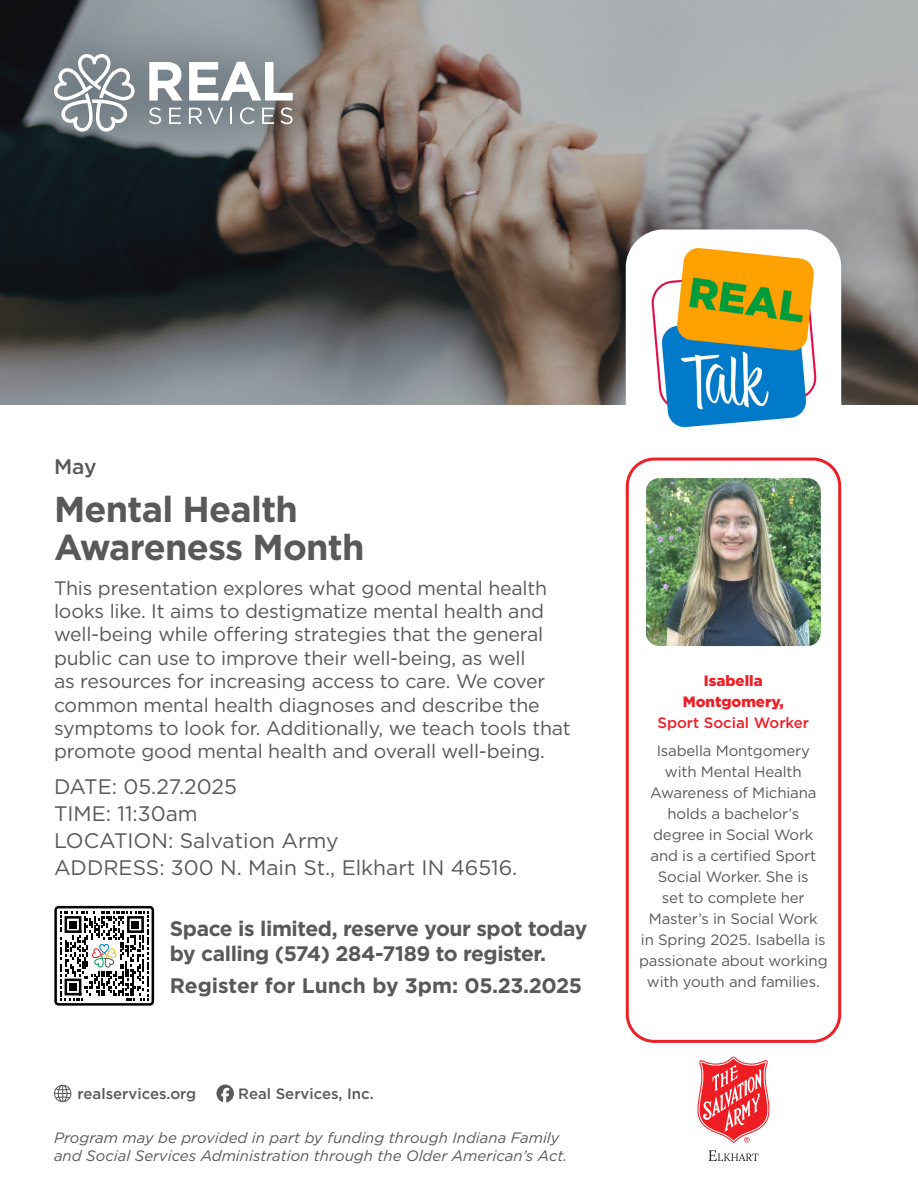
<style>
.page{position:relative;width:918px;height:1188px;background:#fff}
.page>*{position:absolute;margin:0;border:0;box-sizing:border-box;transform-origin:0 0}
.t1{font:700 36px/37.2px "Gotham";letter-spacing:-.02em;color:#59585a}
.t2{font:21px/27px "Gotham";color:#59585a}
.t3{font:700 21px/25.2px "Gotham";letter-spacing:-.02em;color:#59585a}
.t4{font:700 21px "Gotham";color:#59585a}
.t5{font:500 21px "Gotham";color:#59585a}
.t6{font:19.5px/23.4px "Gotham";letter-spacing:-.01em;color:#59585a}
.t7{font:15px/21px "Gotham";letter-spacing:-.01em;color:#59585a;text-align:center}
.t8{font:italic 15px/18px "Gotham";color:#59585a}
.t9{font:500 15px "Gotham";color:#59585a}
.t10{font:900 15px/21.8px "Gotham";color:#ec2127;text-align:center}
.t11{font:500 15px "Gotham";color:#ec2127}
</style>
<div class="page">
<svg style="left:216px;top:1085px;width:18px;height:17px"></svg>
<svg style="left:54px;top:1085px;width:18px;height:18px"></svg>
<div style="left:626px;top:458px;width:215px;height:585px;border:3px solid #ec2127;border-radius:27px"></div>
<svg style="left:0;top:0;width:918px;height:405px;background:#767371"></svg>
<img style="left:646px;top:478px;width:175px;height:168px">
<svg style="left:54px;top:906px;width:100px;height:100px"></svg>
<div style="left:626px;top:230px;width:215px;height:215px;background:#fff;border-radius:38px"></div>
<img style="left:651px;top:247px;width:166px;height:181px">
<div style="left:0;top:0;width:351px;height:189px;background:#102535;opacity:.51"></div>
<svg style="left:54px;top:54px;width:82px;height:78px"></svg>
<svg style="left:149px;top:62px;width:34px;height:39px"></svg>
<svg style="left:189px;top:62px;width:104px;height:39px"></svg>
<svg style="left:149px;top:107px;width:12px;height:17px"></svg>
<svg style="left:169px;top:108px;width:12px;height:16px"></svg>
<svg style="left:189px;top:108px;width:13px;height:16px"></svg>
<svg style="left:208px;top:108px;width:15px;height:16px"></svg>
<svg style="left:230px;top:108px;width:2px;height:16px"></svg>
<svg style="left:240px;top:107px;width:15px;height:17px"></svg>
<svg style="left:262px;top:108px;width:12px;height:16px"></svg>
<svg style="left:280px;top:107px;width:13px;height:17px"></svg>
<svg style="left:698px;top:1056px;width:71px;height:87px"></svg>
<svg style="left:709px;top:1150px;width:50px;height:11px"></svg>
<p class="t5" style="left:54px;top:453px;width:44px">May</p>
<h1 class="t1" style="left:54px;top:491px;width:312px">Mental Health<br>Awareness Month</h1>
<p class="t6" style="left:54px;top:576px;width:518px">This presentation explores what good mental health looks like. It aims to destigmatize mental health and well-being while offering strategies that the general public can use to improve their well-being, as well<br>as resources for increasing access to care. We cover common mental health diagnoses and describe the symptoms to look for. Additionally, we teach tools that promote good mental health and overall well-being.</p>
<p class="t2" style="left:54px;top:773px;width:465px">DATE: 05.27.2025<br>TIME: 11:30am<br>LOCATION: Salvation Army<br>ADDRESS: 300 N. Main St., Elkhart IN 46516.</p>
<p class="t3" style="left:170px;top:915px;width:419px">Space is limited, reserve your spot today by calling (574) 284-7189 to register.</p>
<p class="t4" style="left:170px;top:971px;width:414px">Register for Lunch by 3pm: 05.23.2025</p>
<p class="t9" style="left:78px;top:1084px;width:120px">realservices.org</p>
<p class="t9" style="left:238px;top:1084px;width:137px">Real Services, Inc.</p>
<p class="t8" style="left:54px;top:1128px;width:515px">Program may be provided in part by funding through Indiana Family and Social Services Administration through the Older American’s Act.</p>
<p class="t10" style="left:683px;top:669px;width:103px">Isabella<br>Montgomery,</p>
<p class="t11" style="left:657px;top:713px;width:153px">Sport Social Worker</p>
<p class="t7" style="left:639px;top:740px;width:190px">Isabella Montgomery with Mental Health<br>Awareness of Michiana holds a bachelor’s<br>degree in Social Work and is a certified Sport<br>Social Worker. She is<br>set to complete her<br>Master’s in Social Work<br>in Spring 2025. Isabella is passionate about working with youth and families.</p>
</div>
